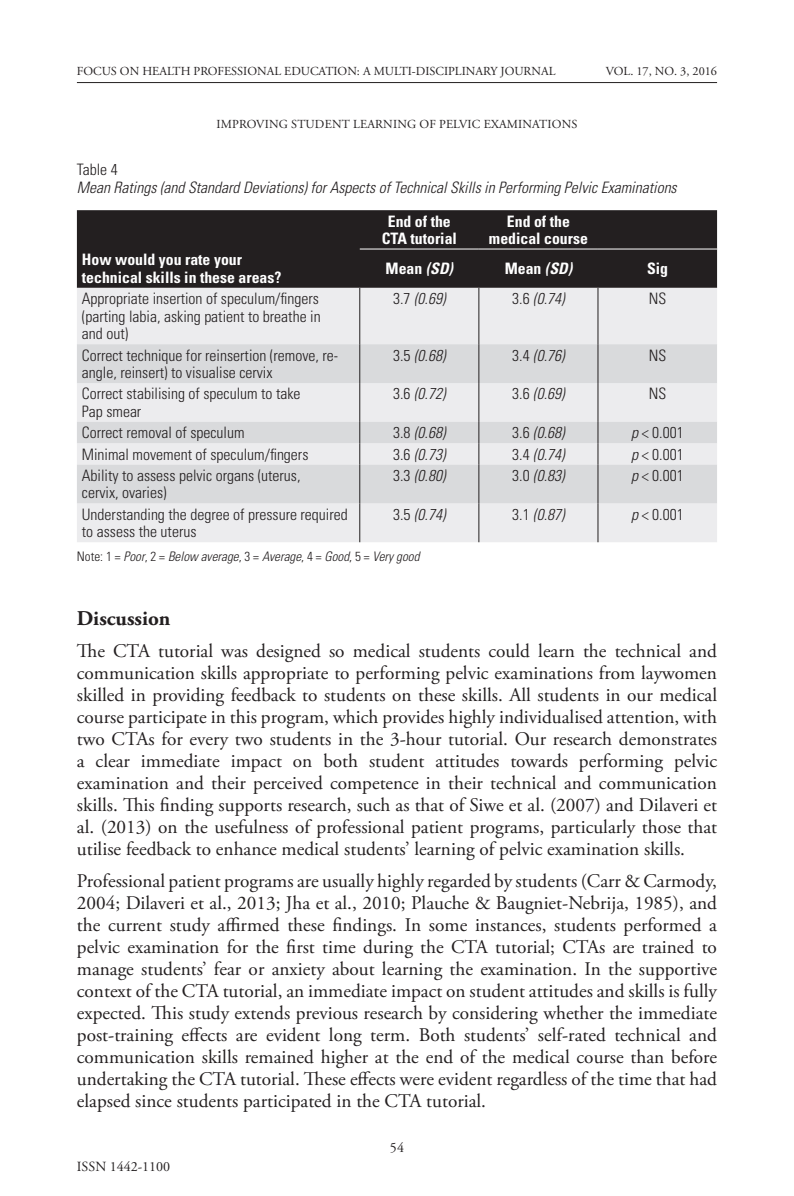
<style>
.page{position:relative;width:794px;height:1196px;background:#fff}
.page>*{position:absolute;margin:0;border:0;box-sizing:border-box;transform-origin:0 0}
.subhead_2{font:700 21px "Adobe Garamond Pro";color:#231f20}
.body_text{font:19.25px/22.1px "Adobe Garamond Pro";color:#231f20;text-align:justify}
.table_text{font:300 condensed 15.75px/17.5px "Univers LT Std";color:#231f20}
.table_text-2{font:italic 300 condensed 15.75px "Univers LT Std";color:#231f20}
.table_text-3{font:700 condensed 15.75px/17.5px "Univers LT Std";color:#fff;text-align:center}
.t1{font:14px "Adobe Garamond Pro";color:#231f20}
.table_text-4{font:italic 300 condensed 13.12px "Univers LT Std";color:#231f20}
.t2{font:12.25px "Adobe Garamond Pro";color:#231f20}
.s1{font-style:italic}
.s2{font-style:normal}
</style>
<div class="page">
<hr style="left:77px;top:82px;width:640px;height:1px;background:#231f20">
<div style="left:77px;top:210px;width:640px;height:78px;background:#231f20"></div>
<div style="left:77px;top:288px;width:640px;height:254px;background:#ececee"></div>
<svg style="left:77px;top:344px;width:640px;height:159px;fill:#d9dadc"></svg>
<hr style="left:360px;top:249px;width:119px;height:1px;background:#fff">
<hr style="left:479px;top:249px;width:119px;height:1px;background:#fff">
<hr style="left:598px;top:249px;width:119px;height:1px;background:#fff">
<hr style="left:359px;top:288px;width:1px;height:56px;background:#231f20">
<hr style="left:478px;top:288px;width:1px;height:56px;background:#231f20">
<hr style="left:597px;top:288px;width:1px;height:56px;background:#231f20">
<hr style="left:359px;top:344px;width:1px;height:39px;background:#231f20">
<hr style="left:478px;top:344px;width:1px;height:39px;background:#231f20">
<hr style="left:597px;top:344px;width:1px;height:39px;background:#231f20">
<hr style="left:359px;top:383px;width:1px;height:39px;background:#231f20">
<hr style="left:478px;top:383px;width:1px;height:39px;background:#231f20">
<hr style="left:597px;top:383px;width:1px;height:39px;background:#231f20">
<svg style="left:359px;top:422px;width:1px;height:42px"></svg>
<svg style="left:478px;top:422px;width:1px;height:42px"></svg>
<svg style="left:597px;top:422px;width:1px;height:42px"></svg>
<hr style="left:359px;top:464px;width:1px;height:39px;background:#231f20">
<hr style="left:478px;top:464px;width:1px;height:39px;background:#231f20">
<hr style="left:597px;top:464px;width:1px;height:39px;background:#231f20">
<hr style="left:359px;top:503px;width:1px;height:39px;background:#231f20">
<hr style="left:478px;top:503px;width:1px;height:39px;background:#231f20">
<hr style="left:597px;top:503px;width:1px;height:39px;background:#231f20">
<p class="t2" style="left:77px;top:64px;width:480px">FOCUS ON HEALTH PROFESSIONAL EDUCATION: A MULTI-DISCIPLINARY JOURNAL</p>
<p class="t2" style="left:606px;top:64px;width:113px">VOL. 17, NO. 3, 2016</p>
<p class="t2" style="left:216px;top:117px;width:362px">IMPROVING STUDENT LEARNING OF PELVIC EXAMINATIONS</p>
<p class="table_text" style="left:77px;top:161px;width:42px">Table 4</p>
<p class="table_text-2" style="left:77px;top:178px;width:601px">Mean Ratings (and Standard Deviations) for Aspects of Technical Skills in Performing Pelvic Examinations</p>
<p class="table_text-3" style="left:382px;top:212px;width:77px">End of the<br>CTA tutorial</p>
<p class="table_text-3" style="left:489px;top:212px;width:100px">End of the medical course</p>
<p class="table_text-3" style="left:82px;top:251px;width:201px;text-align:left">How would you rate your technical skills in these areas?</p>
<p class="table_text-3" style="left:385px;top:260px;width:69px">Mean <span class="s1">(SD)</span></p>
<p class="table_text-3" style="left:505px;top:260px;width:69px">Mean <span class="s1">(SD)</span></p>
<p class="table_text-3" style="left:647px;top:260px;width:23px">Sig</p>
<p class="table_text" style="left:82px;top:290px;width:240px;text-align:justify">Appropriate insertion of speculum/fingers (parting labia, asking patient to breathe in and out)</p>
<p class="table_text-2" style="left:393px;top:289px;width:54px"><span class="s2">3.7</span> (0.69)</p>
<p class="table_text-2" style="left:512px;top:289px;width:54px"><span class="s2">3.6</span> (0.74)</p>
<p class="table_text" style="left:649px;top:290px;width:19px">NS</p>
<p class="table_text" style="left:82px;top:346px;width:258px">Correct technique for reinsertion (remove, re&shy;angle, reinsert) to visualise cervix</p>
<p class="table_text-2" style="left:393px;top:345px;width:54px"><span class="s2">3.5</span> (0.68)</p>
<p class="table_text-2" style="left:512px;top:345px;width:54px"><span class="s2">3.4</span> (0.76)</p>
<p class="table_text" style="left:649px;top:346px;width:19px">NS</p>
<p class="table_text" style="left:82px;top:385px;width:220px">Correct stabilising of speculum to take<br>Pap smear</p>
<p class="table_text-2" style="left:393px;top:384px;width:54px"><span class="s2">3.6</span> (0.72)</p>
<p class="table_text-2" style="left:512px;top:384px;width:54px"><span class="s2">3.6</span> (0.69)</p>
<p class="table_text" style="left:649px;top:385px;width:19px">NS</p>
<p class="table_text" style="left:82px;top:424px;width:164px">Correct removal of speculum</p>
<p class="table_text-2" style="left:393px;top:423px;width:54px"><span class="s2">3.8</span> (0.68)</p>
<p class="table_text-2" style="left:512px;top:423px;width:54px"><span class="s2">3.6</span> (0.68)</p>
<p class="table_text" style="left:631px;top:424px;width:54px"><span class="s1">p</span> &lt; 0.001</p>
<p class="table_text" style="left:82px;top:445px;width:228px">Minimal movement of speculum/fingers</p>
<p class="table_text-2" style="left:393px;top:444px;width:54px"><span class="s2">3.6</span> (0.73)</p>
<p class="table_text-2" style="left:512px;top:444px;width:54px"><span class="s2">3.4</span> (0.74)</p>
<p class="table_text" style="left:631px;top:445px;width:54px"><span class="s1">p</span> &lt; 0.001</p>
<p class="table_text" style="left:82px;top:466px;width:220px">Ability to assess pelvic organs (uterus, cervix, ovaries)</p>
<p class="table_text-2" style="left:393px;top:466px;width:54px"><span class="s2">3.3</span> (0.80)</p>
<p class="table_text-2" style="left:512px;top:466px;width:54px"><span class="s2">3.0</span> (0.83)</p>
<p class="table_text" style="left:631px;top:466px;width:54px"><span class="s1">p</span> &lt; 0.001</p>
<p class="table_text" style="left:82px;top:505px;width:267px">Understanding the degree of pressure required to assess the uterus</p>
<p class="table_text-2" style="left:393px;top:505px;width:54px"><span class="s2">3.5</span> (0.74)</p>
<p class="table_text-2" style="left:512px;top:505px;width:54px"><span class="s2">3.1</span> (0.87)</p>
<p class="table_text" style="left:631px;top:505px;width:54px"><span class="s1">p</span> &lt; 0.001</p>
<p class="table_text-4" style="left:77px;top:548px;width:344px"><span class="s2">Note: 1 =</span> Poor<span class="s2">, 2 =</span> Below average<span class="s2">, 3 =</span> Average<span class="s2">, 4 =</span> Good<span class="s2">, 5 =</span> Very good</p>
<p class="subhead_2" style="left:77px;top:606px;width:95px">Discussion</p>
<p class="body_text" style="left:77px;top:641px;width:641px">The CTA tutorial was designed so medical students could learn the technical and communication skills appropriate to performing pelvic examinations from laywomen skilled in providing feedback to students on these skills. All students in our medical course participate in this program, which provides highly individualised attention, with two CTAs for every two students in the 3-hour tutorial. Our research demonstrates a clear immediate impact on both student attitudes towards performing pelvic examination and their perceived competence in their technical and communication skills. This finding supports research, such as that of Siwe et al. (2007) and Dilaveri et al. (2013) on the usefulness of professional patient programs, particularly those that utilise feedback to enhance medical students’ learning of pelvic examination skills.</p>
<p class="body_text" style="left:77px;top:870px;width:641px">Professional patient programs are usually highly regarded by students (Carr &amp; Carmody, 2004; Dilaveri et al., 2013; Jha et al., 2010; Plauche &amp; Baugniet-Nebrija, 1985), and the current study affirmed these findings. In some instances, students performed a pelvic examination for the first time during the CTA tutorial; CTAs are trained to manage students’ fear or anxiety about learning the examination. In the supportive context of the CTA tutorial, an immediate impact on student attitudes and skills is fully expected. This study extends previous research by considering whether the immediate post-training effects are evident long term. Both students’ self-rated technical and communication skills remained higher at the end of the medical course than before undertaking the CTA tutorial. These effects were evident regardless of the time that had elapsed since students participated in the CTA tutorial.</p>
<p class="t1" style="left:77px;top:1158px;width:95px">ISSN 1442-1100</p>
<p class="t1" style="left:390px;top:1138px;width:15px">54</p>
</div>
